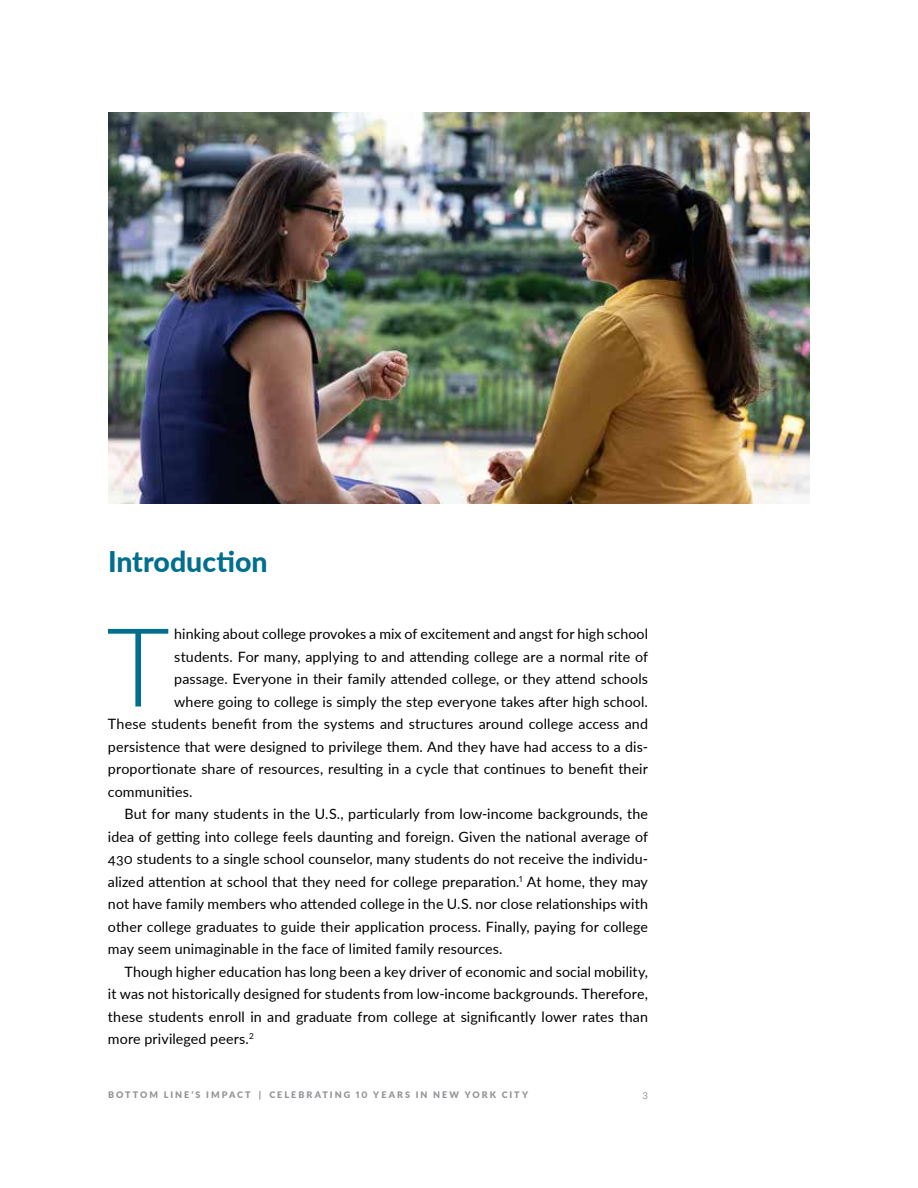
<style>
.page{position:relative;width:918px;height:1188px;background:#fff}
.page>*{position:absolute;margin:0;border:0;box-sizing:border-box;transform-origin:0 0}
.t1{font:300 109.65px "Lato";color:#006f8d}
.t2{font:800 28.5px "Lato";color:#006f8d}
.t3{font:14.25px "Lato";letter-spacing:.01em;color:#000}
.t4{font:10.5px "Lato";color:#939598}
.t5{font:900 9px "Lato";letter-spacing:.225em;color:#939598}
</style>
<div class="page">
<img style="left:108px;top:112px;width:702px;height:392px">
<h2 class="t2" style="left:108px;top:540px;width:161px">Introduction</h2>
<h1 class="t1" style="left:106px;top:591px;width:65px">T</h1>
<p class="t3" style="left:174px;top:624px;width:475px">hinking about college provokes a mix of excitement and angst for high school</p>
<p class="t3" style="left:174px;top:646px;width:475px">students. For many, applying to and attending college are a normal rite of</p>
<p class="t3" style="left:174px;top:669px;width:475px">passage. Everyone in their family attended college, or they attend schools</p>
<p class="t3" style="left:174px;top:691px;width:475px">where going to college is simply the step everyone takes after high school.</p>
<p class="t3" style="left:108px;top:714px;width:541px">These students benefit from the systems and structures around college access and</p>
<p class="t3" style="left:108px;top:736px;width:541px">persistence that were designed to privilege them. And they have had access to a dis-</p>
<p class="t3" style="left:108px;top:759px;width:541px">proportionate share of resources, resulting in a cycle that continues to benefit their</p>
<p class="t3" style="left:108px;top:781px;width:86px">communities.</p>
<p class="t3" style="left:124px;top:804px;width:525px">But for many students in the U.S., particularly from low-income backgrounds, the</p>
<p class="t3" style="left:108px;top:826px;width:541px">idea of getting into college feels daunting and foreign. Given the national average of</p>
<p class="t3" style="left:108px;top:849px;width:541px">430 students to a single school counselor, many students do not receive the individu-</p>
<p class="t3" style="left:108px;top:871px;width:541px">alized attention at school that they need for college preparation.<sup>1</sup> At home, they may</p>
<p class="t3" style="left:108px;top:894px;width:541px">not have family members who attended college in the U.S. nor close relationships with</p>
<p class="t3" style="left:108px;top:916px;width:541px">other college graduates to guide their application process. Finally, paying for college</p>
<p class="t3" style="left:108px;top:939px;width:396px">may seem unimaginable in the face of limited family resources.</p>
<p class="t3" style="left:124px;top:961px;width:525px">Though higher education has long been a key driver of economic and social mobility,</p>
<p class="t3" style="left:108px;top:984px;width:541px">it was not historically designed for students from low-income backgrounds. Therefore,</p>
<p class="t3" style="left:108px;top:1006px;width:541px">these students enroll in and graduate from college at significantly lower rates than</p>
<p class="t3" style="left:108px;top:1029px;width:147px">more privileged peers.<sup>2</sup></p>
<p class="t5" style="left:108px;top:1088px;width:422px">BOTTOM LINE’S IMPACT | CELEBRATING 10 YEARS IN NEW YORK CITY</p>
<p class="t4" style="left:642px;top:1087px;width:7px">3</p>
</div>
